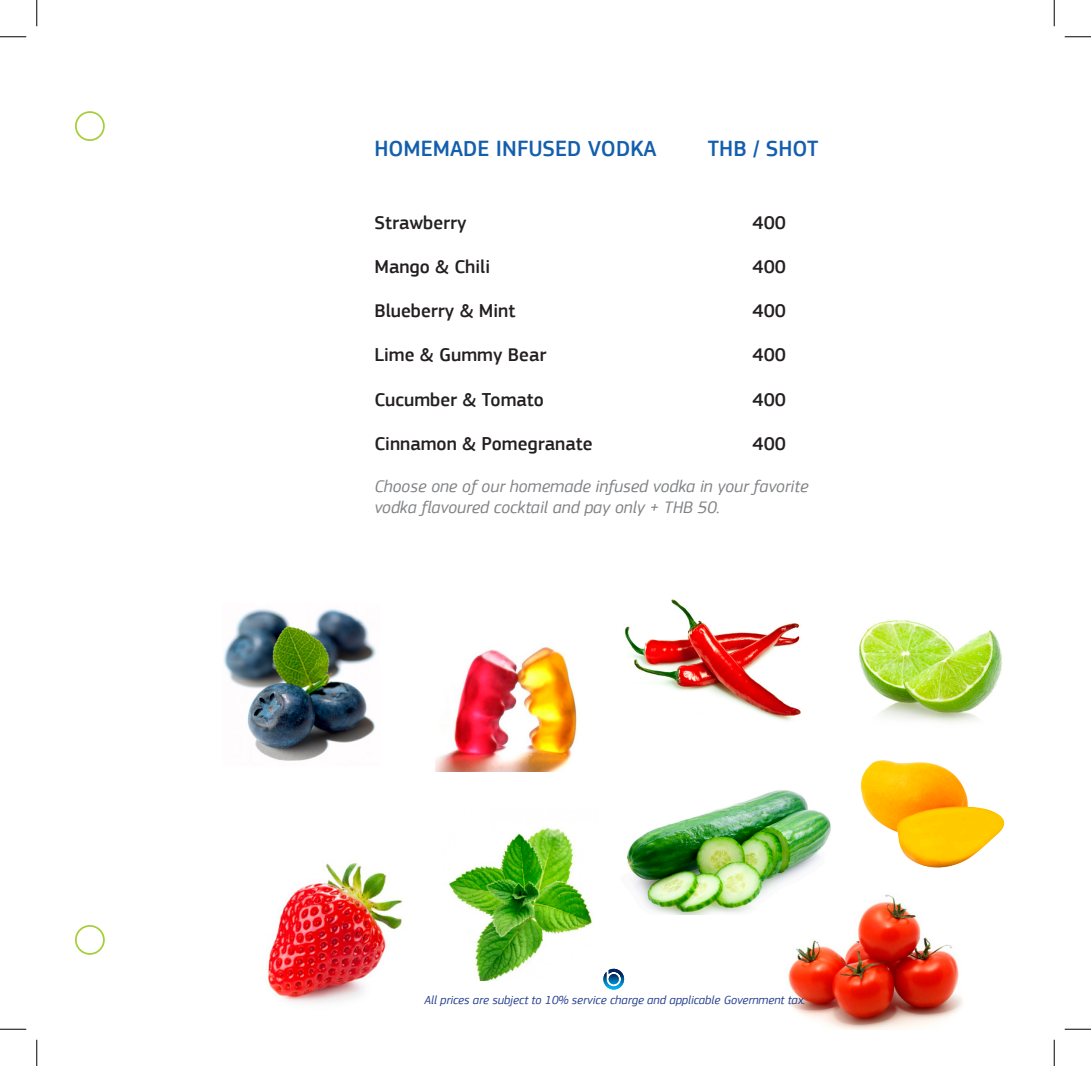
<style>
.page{position:relative;width:1091px;height:1066px;background:#fff}
.page>*{position:absolute;margin:0;border:0;box-sizing:border-box;transform-origin:0 0}
.t1{font:500 22.75px "PF Square Sans Pro";color:#135ead}
.t2{font:500 19.25px "PF Square Sans Pro";color:#231f20}
.t3{font:italic 17.5px/21px "PF Square Sans Pro";color:#808285}
.t4{font:italic 12.25px "PF Square Sans Pro";color:#253f8e}
</style>
<div class="page">
<svg style="left:603px;top:968px;width:21px;height:21px"></svg>
<img style="left:859px;top:620px;width:143px;height:103px">
<img style="left:624px;top:599px;width:177px;height:123px">
<img style="left:267px;top:862px;width:136px;height:141px">
<img style="left:788px;top:899px;width:175px;height:130px">
<img style="left:860px;top:760px;width:145px;height:139px">
<img style="left:449px;top:827px;width:144px;height:153px">
<img style="left:436px;top:647px;width:141px;height:124px">
<img style="left:626px;top:790px;width:211px;height:124px">
<img style="left:223px;top:609px;width:153px;height:152px">
<div style="left:75px;top:111px;width:30px;height:30px;border:2px solid #a6ce39;border-radius:50%"></div>
<div style="left:75px;top:925px;width:30px;height:29px;border:2px solid #a6ce39;border-radius:50%"></div>
<svg style="left:0;top:36px;width:26px;height:1px"></svg>
<svg style="left:1064px;top:36px;width:26px;height:1px"></svg>
<svg style="left:0;top:1029px;width:26px;height:1px"></svg>
<svg style="left:1064px;top:1029px;width:26px;height:1px"></svg>
<svg style="left:36px;top:0;width:1px;height:26px"></svg>
<svg style="left:36px;top:1039px;width:1px;height:27px"></svg>
<svg style="left:1053px;top:0;width:1px;height:26px"></svg>
<svg style="left:1053px;top:1039px;width:1px;height:27px"></svg>
<p class="t1" style="left:374px;top:136px;width:284px">HOMEMADE INFUSED VODKA</p>
<p class="t1" style="left:708px;top:136px;width:112px">THB / SHOT</p>
<p class="t2" style="left:374px;top:211px;width:94px">Strawberry</p>
<p class="t2" style="left:752px;top:211px;width:35px">400</p>
<p class="t2" style="left:374px;top:256px;width:117px">Mango &amp; Chili</p>
<p class="t2" style="left:752px;top:256px;width:35px">400</p>
<p class="t2" style="left:374px;top:300px;width:142px">Blueberry &amp; Mint</p>
<p class="t2" style="left:752px;top:300px;width:35px">400</p>
<p class="t2" style="left:374px;top:344px;width:173px">Lime &amp; Gummy Bear</p>
<p class="t2" style="left:752px;top:344px;width:35px">400</p>
<p class="t2" style="left:374px;top:388px;width:171px">Cucumber &amp; Tomato</p>
<p class="t2" style="left:752px;top:388px;width:35px">400</p>
<p class="t2" style="left:374px;top:432px;width:219px">Cinnamon &amp; Pomegranate</p>
<p class="t2" style="left:752px;top:432px;width:35px">400</p>
<p class="t3" style="left:374px;top:475px;width:435px">Choose one of our homemade infused vodka in your favorite vodka flavoured cocktail and pay only + THB 50.</p>
<p class="t4" style="left:424px;top:993px;width:383px">All prices are subject to 10% service charge and applicable Government tax.</p>
</div>
